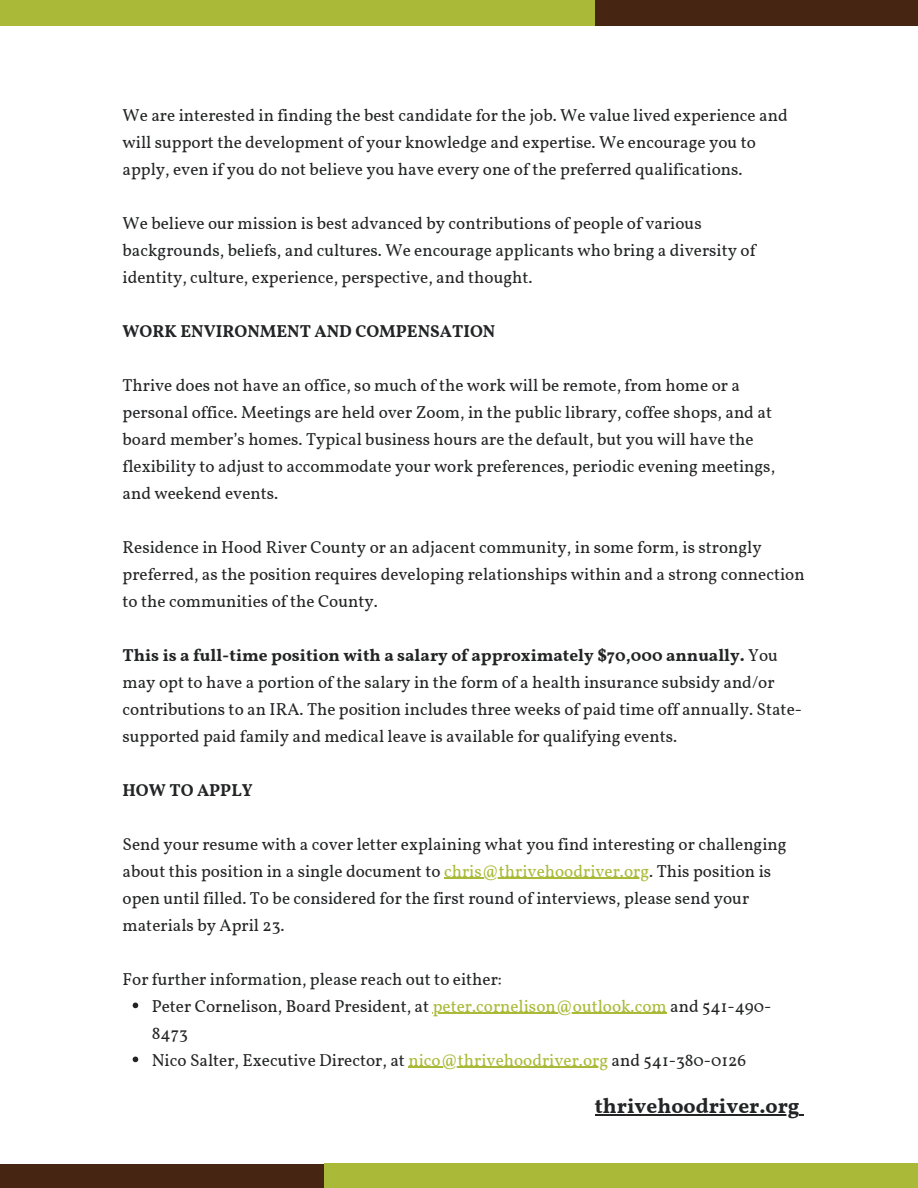
<style>
.page{position:relative;width:918px;height:1188px;background:#fff}
.page>*{position:absolute;margin:0;border:0;box-sizing:border-box;transform-origin:0 0}
.t1{font:700 21.3px "Vollkorn";color:#232425}
.t2{font:17.25px/27px "Vollkorn";color:#232425}
.t3{font:700 17.25px "Vollkorn";color:#232425}
.s1{font-weight:700}
.s2{color:#aaba38}
</style>
<div class="page">
<div style="left:0;top:0;width:595px;height:26px;background:#aaba38"></div>
<div style="left:324px;top:1163px;width:594px;height:25px;background:#aaba38"></div>
<div style="left:595px;top:0;width:323px;height:26px;background:#472513"></div>
<div style="left:0;top:1164px;width:324px;height:24px;background:#472513"></div>
<svg style="left:133px;top:1003px;width:5px;height:5px"></svg>
<hr style="left:433px;top:1013px;width:234px;height:1px;background:#aaba38">
<svg style="left:133px;top:1057px;width:5px;height:5px"></svg>
<hr style="left:408px;top:1067px;width:200px;height:1px;background:#aaba38">
<hr style="left:444px;top:878px;width:205px;height:1px;background:#aaba38">
<hr style="left:595px;top:1114px;width:205px;height:2px;background:#232425">
<p class="t2" style="left:123px;top:103px;width:667px">We are interested in finding the best candidate for the job. We value lived experience and will support the development of your knowledge and expertise. We encourage you to apply, even if you do not believe you have every one of the preferred qualifications.</p>
<p class="t2" style="left:123px;top:211px;width:635px">We believe our mission is best advanced by contributions of people of various backgrounds, beliefs, and cultures. We encourage applicants who bring a diversity of identity, culture, experience, perspective, and thought.</p>
<p class="t3" style="left:123px;top:320px;width:374px">WORK ENVIRONMENT AND COMPENSATION</p>
<p class="t2" style="left:123px;top:373px;width:654px">Thrive does not have an office, so much of the work will be remote, from home or a personal office. Meetings are held over Zoom, in the public library, coffee shops, and at board member’s homes. Typical business hours are the default, but you will have the flexibility to adjust to accommodate your work preferences, periodic evening meetings, and weekend events.</p>
<p class="t2" style="left:123px;top:535px;width:684px">Residence in Hood River County or an adjacent community, in some form, is strongly preferred, as the position requires developing relationships within and a strong connection to the communities of the County.</p>
<p class="t2" style="left:123px;top:643px;width:681px"><span class="s1">This is a full-time position with a salary of approximately $70,000 annually.</span> You may opt to have a portion of the salary in the form of a health insurance subsidy and/or contributions to an IRA. The position includes three weeks of paid time off annually. State&shy;supported paid family and medical leave is available for qualifying events.</p>
<p class="t3" style="left:123px;top:779px;width:132px">HOW TO APPLY</p>
<p class="t2" style="left:123px;top:832px;width:666px">Send your resume with a cover letter explaining what you find interesting or challenging about this position in a single document to <span class="s2">chris@thrivehoodriver.org</span>. This position is open until filled. To be considered for the first round of interviews, please send your materials by April 23.</p>
<p class="t2" style="left:123px;top:967px;width:381px">For further information, please reach out to either:</p>
<p class="t2" style="left:152px;top:994px;width:621px">Peter Cornelison, Board President, at <span class="s2">peter.cornelison@outlook.com</span> and 541-490-<br>8473<br>Nico Salter, Executive Director, at <span class="s2">nico@thrivehoodriver.org</span> and 541-380-0126</p>
<p class="t1" style="left:595px;top:1093px;width:206px">thrivehoodriver.org</p>
</div>
